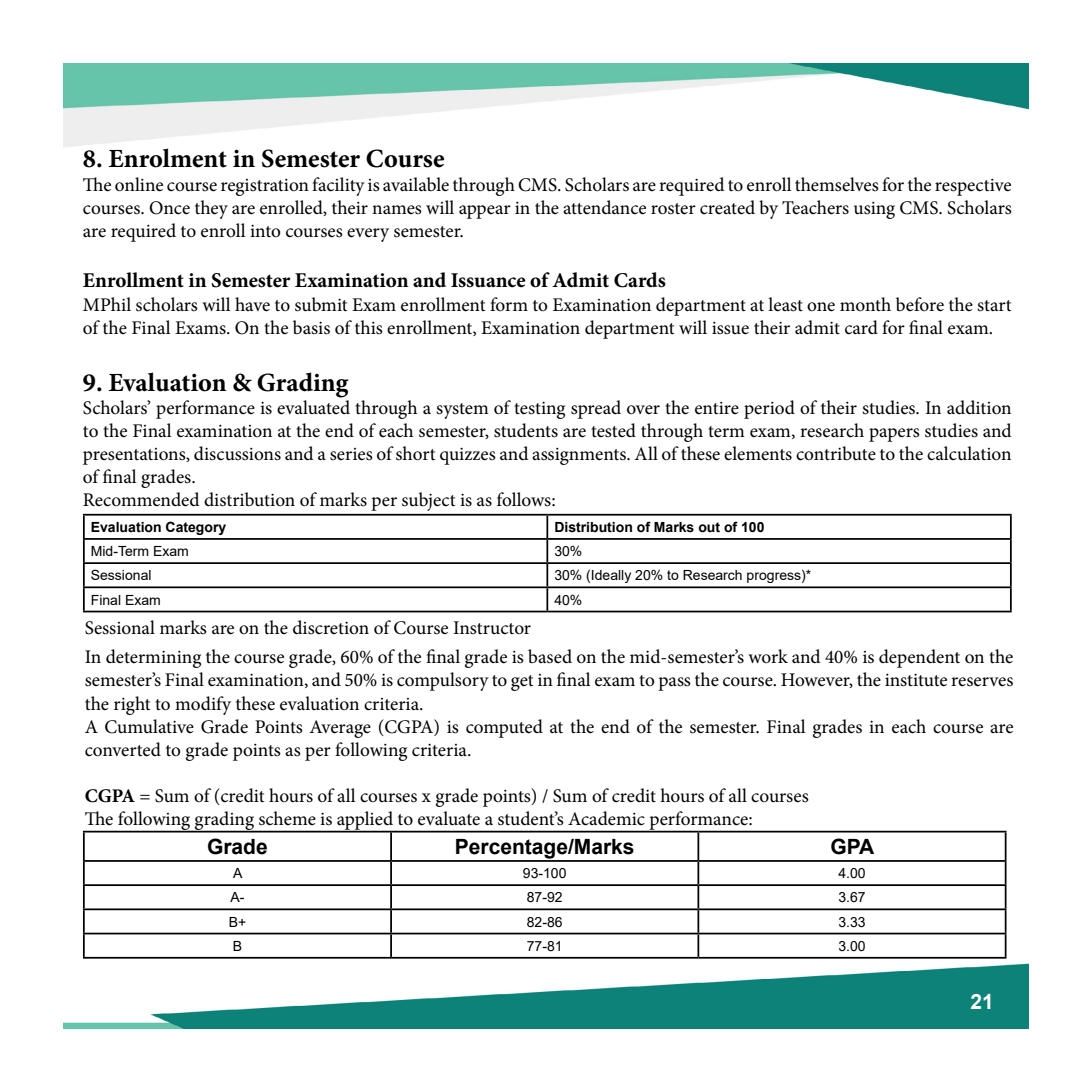
<style>
.page{position:relative;width:1092px;height:1092px;background:#fff}
.page>*{position:absolute;margin:0;border:0;box-sizing:border-box;transform-origin:0 0}
.t1{font:700 26.25px "Minion Pro";color:#000}
.t2{font:700 21px "Minion Pro";color:#000}
.t3{font:700 21px "Arial";color:#000}
.t4{font:700 21px "Arial";color:#fff}
.t5{font:19.25px/23.1px "Minion Pro";color:#000}
.t6{font:14px "Arial";color:#000}
.t7{font:700 14px "Arial";color:#000}
.s1{font-weight:700}
</style>
<div class="page">
<img style="left:63px;top:63px;width:965px;height:965px">
<hr style="left:83px;top:514px;width:464px;height:1px;background:#000">
<hr style="left:83px;top:515px;width:2px;height:23px;background:#000">
<hr style="left:547px;top:514px;width:464px;height:1px;background:#000">
<hr style="left:546px;top:515px;width:2px;height:23px;background:#000">
<hr style="left:1009px;top:515px;width:2px;height:23px;background:#000">
<hr style="left:83px;top:538px;width:464px;height:1px;background:#000">
<hr style="left:83px;top:539px;width:2px;height:23px;background:#000">
<hr style="left:547px;top:538px;width:464px;height:1px;background:#000">
<hr style="left:546px;top:539px;width:2px;height:23px;background:#000">
<hr style="left:1009px;top:539px;width:2px;height:23px;background:#000">
<hr style="left:83px;top:562px;width:464px;height:2px;background:#000">
<hr style="left:83px;top:564px;width:2px;height:22px;background:#000">
<hr style="left:547px;top:562px;width:464px;height:2px;background:#000">
<hr style="left:546px;top:564px;width:2px;height:22px;background:#000">
<hr style="left:1009px;top:564px;width:2px;height:22px;background:#000">
<hr style="left:83px;top:586px;width:464px;height:2px;background:#000">
<hr style="left:83px;top:588px;width:2px;height:22px;background:#000">
<hr style="left:547px;top:586px;width:464px;height:2px;background:#000">
<hr style="left:546px;top:588px;width:2px;height:22px;background:#000">
<hr style="left:1009px;top:588px;width:2px;height:22px;background:#000">
<hr style="left:83px;top:610px;width:464px;height:2px;background:#000">
<hr style="left:547px;top:610px;width:464px;height:2px;background:#000">
<hr style="left:83px;top:830px;width:308px;height:2px;background:#000">
<hr style="left:83px;top:832px;width:2px;height:28px;background:#000">
<hr style="left:391px;top:830px;width:307px;height:2px;background:#000">
<hr style="left:390px;top:832px;width:2px;height:28px;background:#000">
<hr style="left:698px;top:830px;width:308px;height:2px;background:#000">
<hr style="left:697px;top:832px;width:2px;height:28px;background:#000">
<hr style="left:1004px;top:832px;width:2px;height:28px;background:#000">
<hr style="left:83px;top:860px;width:308px;height:1px;background:#000">
<hr style="left:83px;top:861px;width:2px;height:23px;background:#000">
<hr style="left:391px;top:860px;width:307px;height:1px;background:#000">
<hr style="left:390px;top:861px;width:2px;height:23px;background:#000">
<hr style="left:698px;top:860px;width:308px;height:1px;background:#000">
<hr style="left:697px;top:861px;width:2px;height:23px;background:#000">
<hr style="left:1004px;top:861px;width:2px;height:23px;background:#000">
<hr style="left:83px;top:884px;width:308px;height:1px;background:#000">
<hr style="left:83px;top:885px;width:2px;height:23px;background:#000">
<hr style="left:391px;top:884px;width:307px;height:1px;background:#000">
<hr style="left:390px;top:885px;width:2px;height:23px;background:#000">
<hr style="left:698px;top:884px;width:308px;height:1px;background:#000">
<hr style="left:697px;top:885px;width:2px;height:23px;background:#000">
<hr style="left:1004px;top:885px;width:2px;height:23px;background:#000">
<hr style="left:83px;top:908px;width:308px;height:2px;background:#000">
<hr style="left:83px;top:910px;width:2px;height:22px;background:#000">
<hr style="left:391px;top:908px;width:307px;height:2px;background:#000">
<hr style="left:390px;top:910px;width:2px;height:22px;background:#000">
<hr style="left:698px;top:908px;width:308px;height:2px;background:#000">
<hr style="left:697px;top:910px;width:2px;height:22px;background:#000">
<hr style="left:1004px;top:910px;width:2px;height:22px;background:#000">
<hr style="left:83px;top:932px;width:308px;height:2px;background:#000">
<hr style="left:83px;top:934px;width:2px;height:22px;background:#000">
<hr style="left:391px;top:932px;width:307px;height:2px;background:#000">
<hr style="left:390px;top:934px;width:2px;height:22px;background:#000">
<hr style="left:698px;top:932px;width:308px;height:2px;background:#000">
<hr style="left:697px;top:934px;width:2px;height:22px;background:#000">
<hr style="left:1004px;top:934px;width:2px;height:22px;background:#000">
<hr style="left:83px;top:956px;width:308px;height:2px;background:#000">
<hr style="left:391px;top:956px;width:307px;height:2px;background:#000">
<hr style="left:698px;top:956px;width:308px;height:2px;background:#000">
<h1 class="t1" style="left:83px;top:141px;width:363px">8. Enrolment in Semester Course</h1>
<p class="t5" style="left:83px;top:173px;width:930px;text-align:justify">The online course registration facility is available through CMS. Scholars are required to enroll themselves for the respective courses. Once they are enrolled, their names will appear in the attendance roster created by Teachers using CMS. Scholars are required to enroll into courses every semester.</p>
<p class="t2" style="left:83px;top:266px;width:584px">Enrollment in Semester Examination and Issuance of Admit Cards</p>
<p class="t5" style="left:83px;top:293px;width:930px">MPhil scholars will have to submit Exam enrollment form to Examination department at least one month before the start of the Final Exams. On the basis of this enrollment, Examination department will issue their admit card for final exam.</p>
<h1 class="t1" style="left:83px;top:364px;width:267px">9. Evaluation &amp; Grading</h1>
<p class="t5" style="left:83px;top:396px;width:930px">Scholars’ performance is evaluated through a system of testing spread over the entire period of their studies. In addition to the Final examination at the end of each semester, students are tested through term exam, research papers studies and presentations, discussions and a series of short quizzes and assignments. All of these elements contribute to the calculation of final grades.<br>Recommended distribution of marks per subject is as follows:</p>
<p class="t7" style="left:91px;top:517px;width:137px">Evaluation Category</p>
<p class="t7" style="left:554px;top:517px;width:212px">Distribution of Marks out of 100</p>
<p class="t6" style="left:91px;top:541px;width:100px">Mid-Term Exam</p>
<p class="t6" style="left:554px;top:541px;width:30px">30%</p>
<p class="t6" style="left:91px;top:565px;width:62px">Sessional</p>
<p class="t6" style="left:554px;top:565px;width:258px">30% (Ideally 20% to Research progress)*</p>
<p class="t6" style="left:91px;top:590px;width:72px">Final Exam</p>
<p class="t6" style="left:554px;top:590px;width:30px">40%</p>
<p class="t5" style="left:85px;top:613px;width:930px;line-height:29.4px">Sessional marks are on the discretion of Course Instructor<br>In determining the course grade, 60% of the final grade is based on the mid-semester’s work and 40% is dependent on the</p>
<p class="t5" style="left:85px;top:668px;width:930px">semester’s Final examination, and 50% is compulsory to get in final exam to pass the course. However, the institute reserves the right to modify these evaluation criteria.<br>A Cumulative Grade Points Average (CGPA) is computed at the end of the semester. Final grades in each course are converted to grade points as per following criteria.</p>
<p class="t5" style="left:85px;top:784px;width:725px"><span class="s1">CGPA</span> = Sum of (credit hours of all courses x grade points) / Sum of credit hours of all courses<br>The following grading scheme is applied to evaluate a student’s Academic performance:</p>
<p class="t3" style="left:207px;top:831px;width:62px">Grade</p>
<p class="t3" style="left:455px;top:831px;width:181px">Percentage/Marks</p>
<p class="t3" style="left:830px;top:831px;width:45px">GPA</p>
<p class="t6" style="left:233px;top:863px;width:11px">A</p>
<p class="t6" style="left:523px;top:863px;width:45px">93-100</p>
<p class="t6" style="left:838px;top:863px;width:29px">4.00</p>
<p class="t6" style="left:230px;top:887px;width:15px">A-</p>
<p class="t6" style="left:526px;top:887px;width:37px">87-92</p>
<p class="t6" style="left:838px;top:887px;width:29px">3.67</p>
<p class="t6" style="left:229px;top:911px;width:19px">B+</p>
<p class="t6" style="left:526px;top:911px;width:37px">82-86</p>
<p class="t6" style="left:838px;top:911px;width:29px">3.33</p>
<p class="t6" style="left:233px;top:936px;width:11px">B</p>
<p class="t6" style="left:526px;top:936px;width:37px">77-81</p>
<p class="t6" style="left:838px;top:936px;width:29px">3.00</p>
<p class="t4" style="left:970px;top:986px;width:25px">21</p>
</div>
